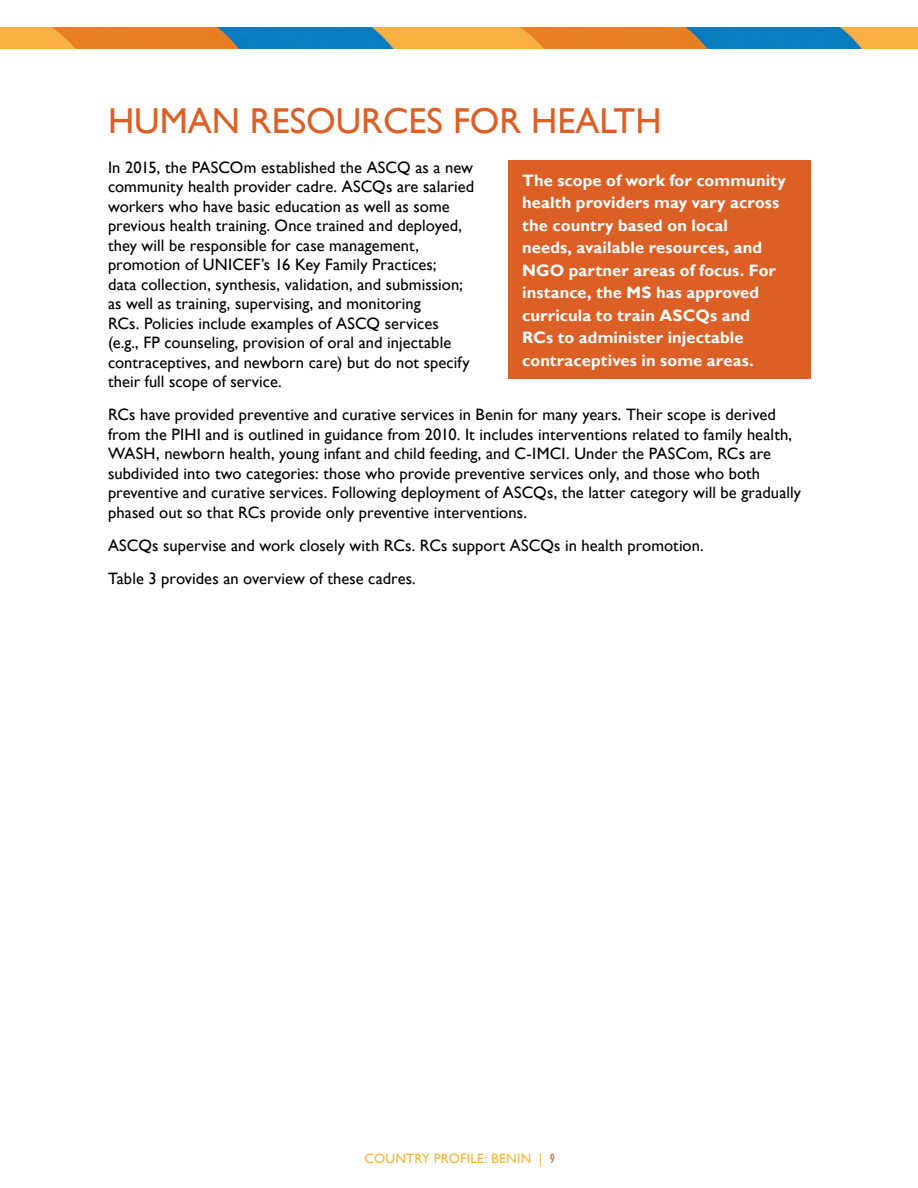
<style>
.page{position:relative;width:918px;height:1188px;background:#fff}
.page>*{position:absolute;margin:0;border:0;box-sizing:border-box;transform-origin:0 0}
.t1{font:36px "Gill Sans";color:#dc6026}
.t2{font:16.5px/19.5px "Gill Sans";letter-spacing:.005em;color:#000}
.t3{font:700 16.5px/22.5px "Gill Sans";letter-spacing:.005em;color:#fff}
.t4{font:13.5px "Gill Sans";letter-spacing:.02em;color:#f6b331}
.s1{font-stretch:condensed;color:#dc6026}
</style>
<div class="page">
<img style="left:0;top:27px;width:918px;height:22px">
<div style="left:509px;top:161px;width:302px;height:218px;background:#dc6026"></div>
<h1 class="t1" style="left:108px;top:100px;width:555px">HUMAN RESOURCES FOR HEALTH</h1>
<p class="t2" style="left:108px;top:158px;width:368px">In 2015, the PASCOm established the ASCQ as a new community health provider cadre. ASCQs are salaried workers who have basic education as well as some previous health training. Once trained and deployed, they will be responsible for case management, promotion of UNICEF’s 16 Key Family Practices;<br>data collection, synthesis, validation, and submission; as well as training, supervising, and monitoring<br>RCs. Policies include examples of ASCQ services<br>(e.g., FP counseling, provision of oral and injectable contraceptives, and newborn care) but do not specify their full scope of service.</p>
<p class="t2" style="left:108px;top:405px;width:695px">RCs have provided preventive and curative services in Benin for many years. Their scope is derived from the PIHI and is outlined in guidance from 2010. It includes interventions related to family health, WASH, newborn health, young infant and child feeding, and C-IMCI. Under the PASCom, RCs are subdivided into two categories: those who provide preventive services only, and those who both preventive and curative services. Following deployment of ASCQs, the latter category will be gradually phased out so that RCs provide only preventive interventions.</p>
<p class="t2" style="left:108px;top:529px;width:597px;line-height:33px">ASCQs supervise and work closely with RCs. RCs support ASCQs in health promotion.<br>Table 3 provides an overview of these cadres.</p>
<p class="t3" style="left:522px;top:169px;width:265px">The scope of work for community health providers may vary across the country based on local<br>needs, available resources, and<br>NGO partner areas of focus. For instance, the MS has approved curricula to train ASCQs and<br>RCs to administer injectable contraceptives in some areas.</p>
<p class="t4" style="left:364px;top:1150px;width:192px">COUNTRY PROFILE: BENIN | <span class="s1">9</span></p>
</div>
